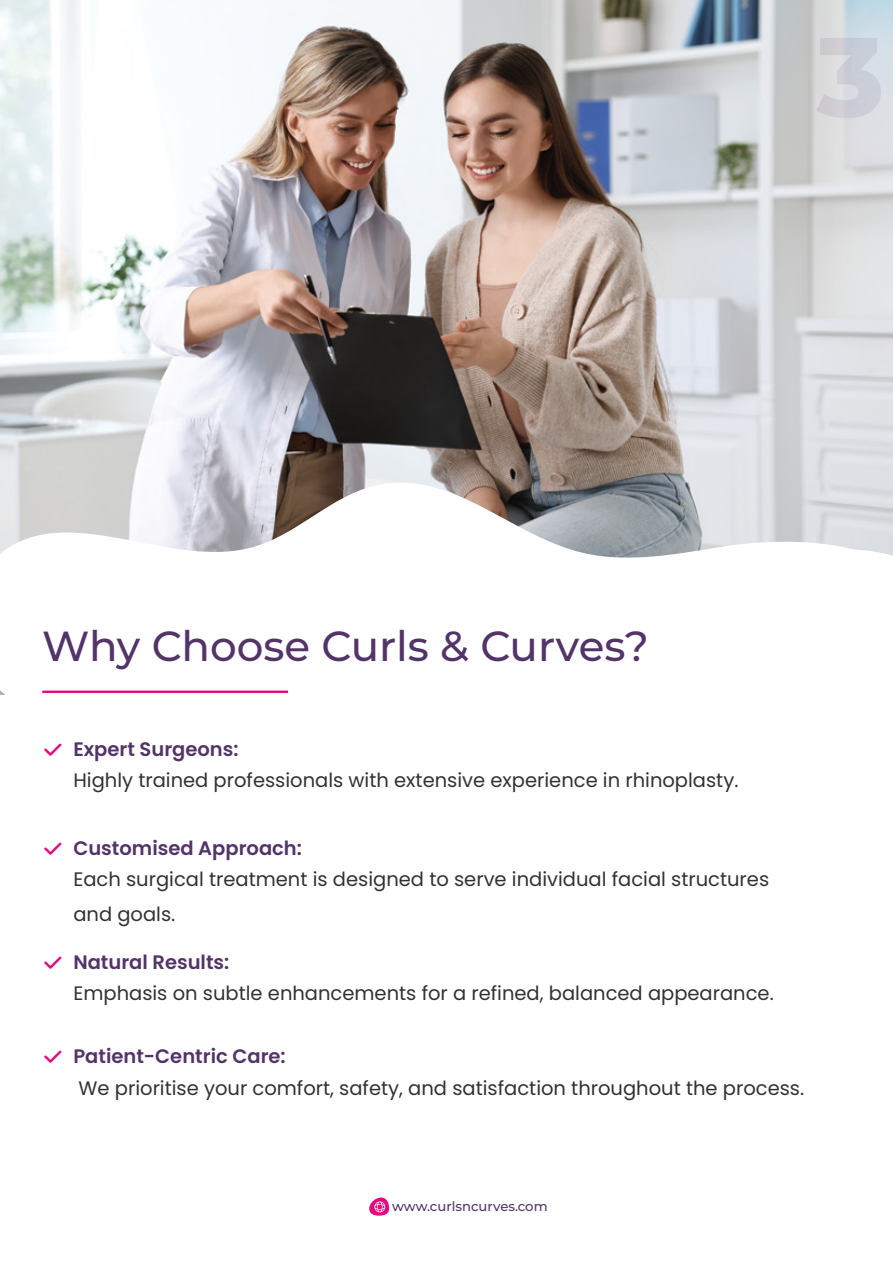
<style>
.page{position:relative;width:893px;height:1263px;background:#fff}
.page>*{position:absolute;margin:0;border:0;box-sizing:border-box;transform-origin:0 0}
.t1{font:500 42px "Montserrat";color:#533468}
.t2{font:19.5px/34.5px "Poppins";color:#323232}
.t3{font:600 19.5px "Poppins";color:#533468}
.t4{font:500 13.2px "Montserrat";color:#533468}
</style>
<div class="page">
<svg style="left:369px;top:1197px;width:20px;height:18px"></svg>
<img style="left:0;top:0;width:893px;height:473px">
<svg style="left:0;top:473px;width:893px;height:24px;background:#b8b5b5"></svg>
<svg style="left:0;top:497px;width:893px;height:198px"></svg>
<hr style="left:42px;top:690px;width:246px;height:3px;background:#e10b7f">
<h1 class="t1" style="left:42px;top:617px;width:608px">Why Choose Curls &amp; Curves?</h1>
<p class="t3" style="left:73px;top:738px;width:167px">Expert Surgeons:</p>
<p class="t2" style="left:73px;top:763px;width:667px">Highly trained professionals with extensive experience in rhinoplasty.</p>
<p class="t3" style="left:73px;top:837px;width:230px">Customised Approach:</p>
<p class="t2" style="left:73px;top:862px;width:697px">Each surgical treatment is designed to serve individual facial structures and goals.</p>
<p class="t3" style="left:73px;top:951px;width:157px">Natural Results:</p>
<p class="t2" style="left:73px;top:976px;width:702px">Emphasis on subtle enhancements for a refined, balanced appearance.</p>
<p class="t3" style="left:73px;top:1045px;width:214px">Patient-Centric Care:</p>
<p class="t2" style="left:79px;top:1070px;width:727px">We prioritise your comfort, safety, and satisfaction throughout the process.</p>
<p class="t4" style="left:392px;top:1197px;width:157px">www.curlsncurves.com</p>
</div>
